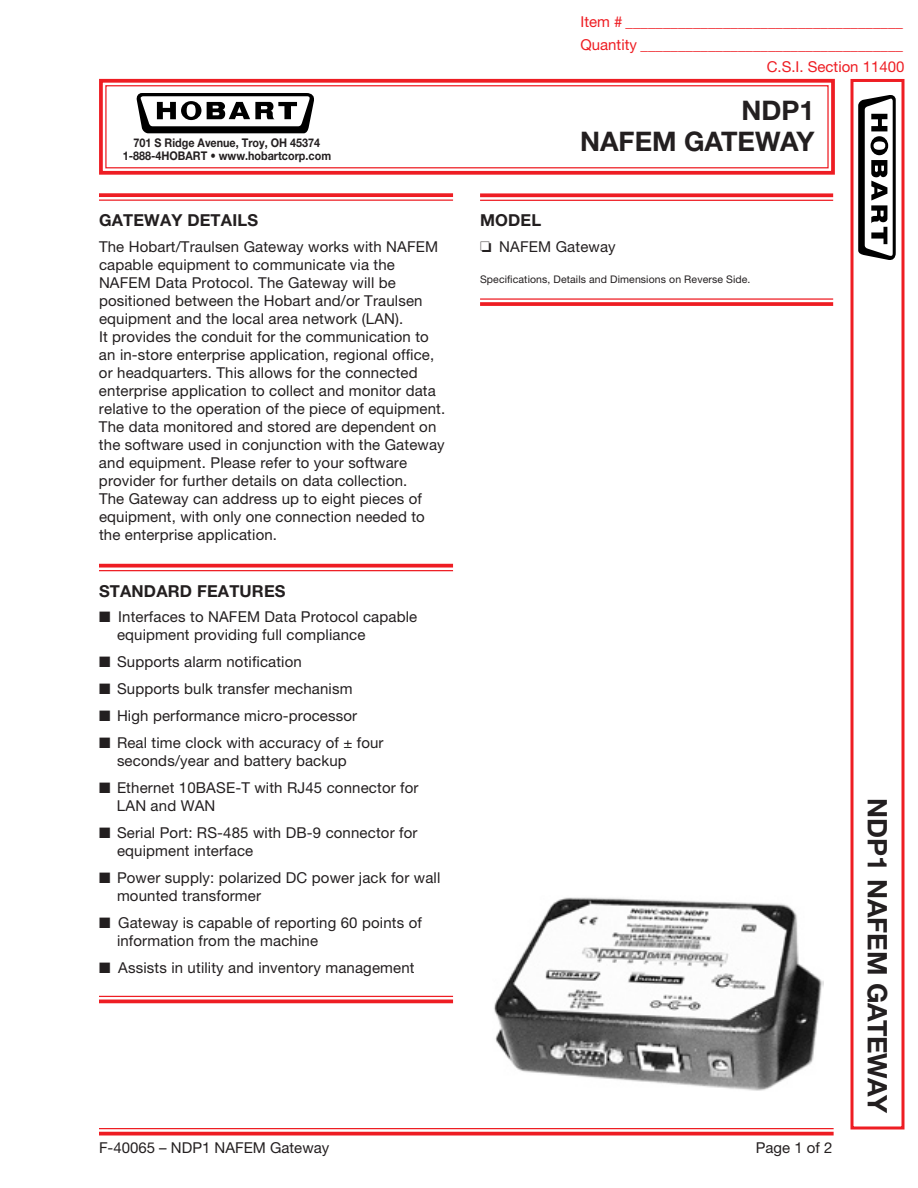
<style>
.page{position:relative;width:918px;height:1188px;background:#fff}
.page>*{position:absolute;margin:0;border:0;box-sizing:border-box;transform-origin:0 0}
.t1{font:700 27px "Helvetica Neue LT Std";color:#231f20}
.t2{font:700 16.5px "Helvetica Neue LT Std";letter-spacing:.01em;color:#231f20}
.t3{font:15px/18px "Helvetica Neue LT Std";letter-spacing:.01em;color:#231f20}
.t4{font:15px/22.5px "Helvetica Neue LT Std";color:#ee1d23;text-align:right}
.t5{font:700 12px "Helvetica Neue LT Std";color:#231f20;scale:.9 1}
.t6{font:10.5px "Helvetica Neue LT Std";letter-spacing:.01em;color:#231f20}
</style>
<div class="page">
<svg style="left:99px;top:78px;width:736px;height:97px"></svg>
<div style="left:105px;top:85px;width:724px;height:83px;border:1px solid #ee1d23"></div>
<div style="left:850px;top:79px;width:54px;height:1051px;border:3px solid #ee1d23"></div>
<hr style="left:99px;top:1128px;width:735px;height:1px;background:#ee1d23">
<svg style="left:99px;top:1132px;width:735px;height:4px;background:#f0393e"></svg>
<svg style="left:858px;top:95px;width:38px;height:165px"></svg>
<svg style="left:137px;top:93px;width:177px;height:40px"></svg>
<svg style="left:99px;top:193px;width:354px;height:4px"></svg>
<hr style="left:99px;top:200px;width:354px;height:1px;background:#ee1d23">
<svg style="left:99px;top:564px;width:354px;height:4px"></svg>
<hr style="left:99px;top:570px;width:354px;height:1px;background:#ee1d23">
<hr style="left:99px;top:996px;width:354px;height:1px;background:#ee1d23">
<hr style="left:99px;top:1000px;width:354px;height:3px;background:#ee1d23">
<svg style="left:480px;top:193px;width:353px;height:4px"></svg>
<hr style="left:480px;top:200px;width:353px;height:1px;background:#ee1d23">
<hr style="left:480px;top:298px;width:353px;height:2px;background:#ee1d23">
<svg style="left:480px;top:302px;width:353px;height:4px"></svg>
<img style="left:494px;top:897px;width:329px;height:194px">
<p class="t4" style="left:580px;top:10px;width:326px">Item # _____________________________________<br>Quantity ___________________________________<br>C.S.I. Section 11400</p>
<h1 class="t1" style="left:742px;top:93px;width:75px">NDP1</h1>
<p class="t5" style="left:134px;top:135px;width:209px">701 S Ridge Avenue, Troy, OH 45374</p>
<h1 class="t1" style="left:580px;top:125px;width:236px">NAFEM GATEWAY</h1>
<p class="t5" style="left:123px;top:148px;width:233px">1-888-4HOBART • www.hobartcorp.com</p>
<p class="t2" style="left:99px;top:210px;width:161px">GATEWAY DETAILS</p>
<p class="t3" style="left:99px;top:237px;width:348px">The Hobart/Traulsen Gateway works with NAFEM capable equipment to communicate via the NAFEM Data Protocol. The Gateway will be positioned between the Hobart and/or Traulsen equipment and the local area network (LAN).<br>It provides the conduit for the communication to an in-store enterprise application, regional office, or headquarters. This allows for the connected enterprise application to collect and monitor data relative to the operation of the piece of equipment.<br>The data monitored and stored are dependent on the software used in conjunction with the Gateway and equipment. Please refer to your software provider for further details on data collection.<br>The Gateway can address up to eight pieces of equipment, with only one connection needed to the enterprise application.</p>
<p class="t2" style="left:99px;top:581px;width:188px">STANDARD FEATURES</p>
<p class="t3" style="left:117px;top:608px;width:302px;text-indent:-18px">■ Interfaces to NAFEM Data Protocol capable equipment providing full compliance</p>
<p class="t3" style="left:99px;top:653px;width:204px">■ Supports alarm notification</p>
<p class="t3" style="left:99px;top:680px;width:255px">■ Supports bulk transfer mechanism</p>
<p class="t3" style="left:99px;top:707px;width:260px">■ High performance micro-processor</p>
<p class="t3" style="left:117px;top:734px;width:268px;text-indent:-18px">■ Real time clock with accuracy of ± four seconds/year and battery backup</p>
<p class="t3" style="left:117px;top:779px;width:303px;text-indent:-18px">■ Ethernet 10BASE-T with RJ45 connector for<br>LAN and WAN</p>
<p class="t3" style="left:117px;top:824px;width:302px;text-indent:-18px">■ Serial Port: RS-485 with DB-9 connector for equipment interface</p>
<p class="t3" style="left:117px;top:869px;width:325px;text-indent:-18px">■ Power supply: polarized DC power jack for wall mounted transformer</p>
<p class="t3" style="left:117px;top:914px;width:306px;text-indent:-18px">■ Gateway is capable of reporting 60 points of information from the machine</p>
<p class="t3" style="left:99px;top:959px;width:317px">■ Assists in utility and inventory management</p>
<p class="t2" style="left:480px;top:210px;width:63px">MODEL</p>
<p class="t3" style="left:480px;top:237px;width:137px">❏ NAFEM Gateway</p>
<p class="t6" style="left:480px;top:273px;width:272px">Specifications, Details and Dimensions on Reverse Side.</p>
<p class="t3" style="left:99px;top:1139px;width:232px">F-40065 – NDP1 NAFEM Gateway</p>
<p class="t3" style="left:756px;top:1139px;width:78px">Page 1 of 2</p>
<h1 class="t1" style="left:894px;top:798px;width:317px;rotate:90deg">NDP1 NAFEM GATEWAY</h1>
</div>
